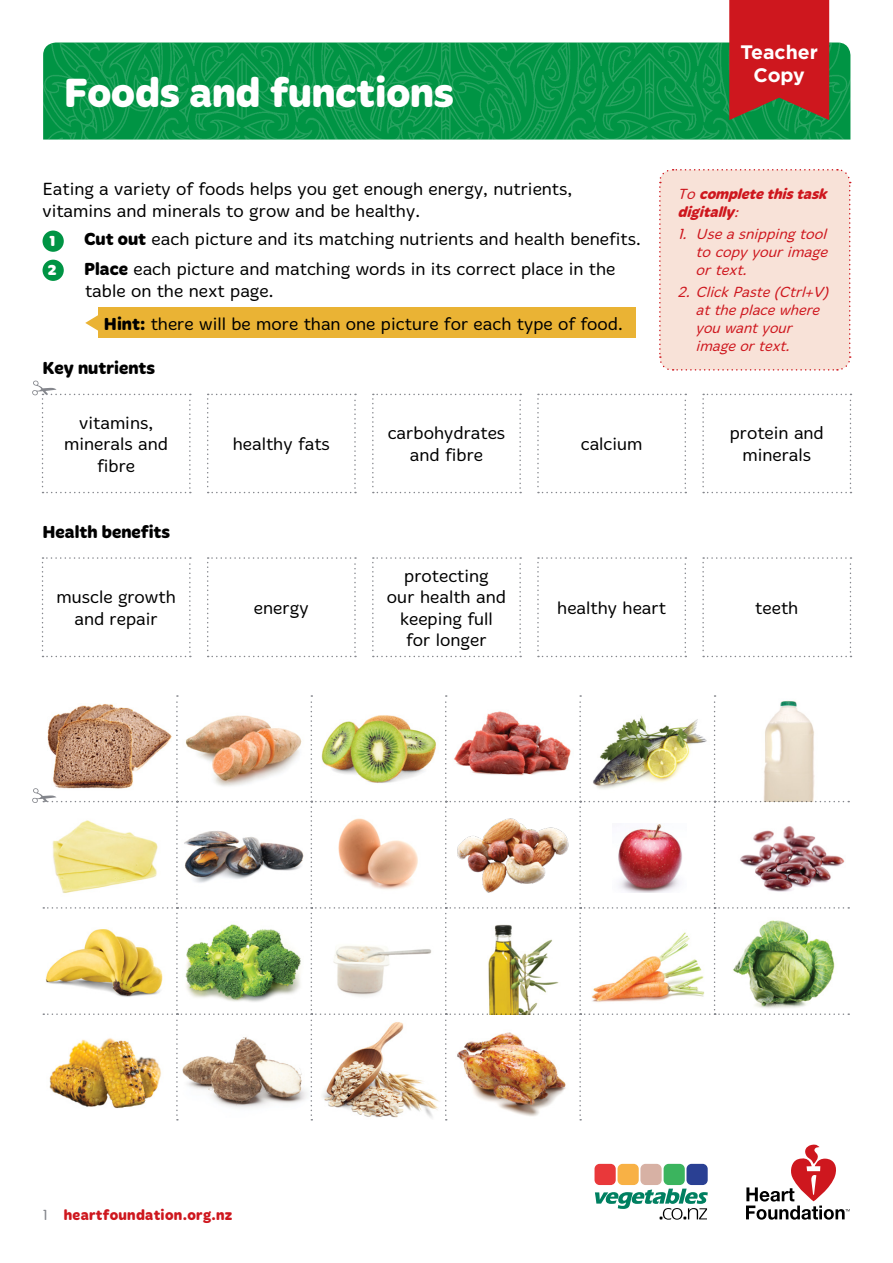
<style>
.page{position:relative;width:893px;height:1263px;background:#fff}
.page>*{position:absolute;margin:0;border:0;box-sizing:border-box;transform-origin:0 0}
.t1{font:700 42px "Merge";color:#fff}
.t2{font:700 19.5px/23.4px "Gotham";color:#fff;text-align:center}
.t3{font:300 18px/21.6px "Merge";color:#000;text-align:center}
.t4{font:700 18px "Merge";color:#000}
.t5{font:italic 300 15px/18px "Merge";color:#ce171e;text-align:justify}
.t6{font:italic 700 15px/18px "Merge";color:#ce171e}
.t7{font:700 15px "Merge";letter-spacing:.02em;color:#ce171e}
.t8{font:700 15px "Merge";color:#fff}
.s1{font-weight:700}
.s2{font-weight:300}
.s3{font-weight:300;color:#84868c}
</style>
<div class="page">
<svg style="left:746px;top:1144px;width:104px;height:76px"></svg>
<div style="left:686px;top:1164px;width:22px;height:21px;background:#2a4093;border-radius:5px"></div>
<div style="left:664px;top:1164px;width:21px;height:21px;background:#3bb45e;border-radius:5px"></div>
<div style="left:640px;top:1164px;width:22px;height:21px;background:#d7b1a4;border-radius:5px"></div>
<div style="left:617px;top:1164px;width:22px;height:21px;background:#f8b145;border-radius:5px"></div>
<div style="left:594px;top:1164px;width:22px;height:21px;background:#e9383a;border-radius:5px"></div>
<svg style="left:595px;top:1188px;width:113px;height:32px"></svg>
<img style="left:43px;top:43px;width:807px;height:97px">
<svg style="left:729px;top:0;width:100px;height:120px;background:#bb2322"></svg>
<div style="left:43px;top:231px;width:21px;height:21px;background:#009444;border-radius:50%"></div>
<div style="left:43px;top:260px;width:21px;height:21px;background:#009444;border-radius:50%"></div>
<svg style="left:42px;top:557px;width:149px;height:100px"></svg>
<svg style="left:207px;top:394px;width:149px;height:99px"></svg>
<svg style="left:207px;top:557px;width:149px;height:100px"></svg>
<svg style="left:372px;top:394px;width:149px;height:99px"></svg>
<svg style="left:372px;top:557px;width:149px;height:100px"></svg>
<svg style="left:537px;top:394px;width:149px;height:99px"></svg>
<svg style="left:537px;top:557px;width:149px;height:100px"></svg>
<svg style="left:702px;top:394px;width:149px;height:99px"></svg>
<svg style="left:702px;top:557px;width:149px;height:100px"></svg>
<img style="left:32px;top:695px;width:817px;height:425px">
<svg style="left:32px;top:381px;width:159px;height:112px"></svg>
<svg style="left:85px;top:315px;width:13px;height:16px"></svg>
<div style="left:98px;top:308px;width:537px;height:30px;background:#eab334"></div>
<div style="left:659px;top:169px;width:192px;height:202px;background:#f8e2d8"></div>
<h1 class="t1" style="left:64px;top:68px;width:392px">Foods and functions</h1>
<p class="t2" style="left:741px;top:40px;width:79px">Teacher<br>Copy</p>
<p class="t3" style="left:43px;top:178px;width:531px;text-align:left">Eating a variety of foods helps you get enough energy, nutrients, vitamins and minerals to grow and be healthy.</p>
<p class="t8" style="left:49px;top:233px;width:8px">1</p>
<p class="t3" style="left:84px;top:229px;width:558px"><span class="s1">Cut out</span> each picture and its matching nutrients and health benefits.</p>
<p class="t8" style="left:48px;top:262px;width:10px">2</p>
<p class="t3" style="left:84px;top:258px;width:533px;line-height:22.4px;text-align:left"><span class="s1">Place</span> each picture and matching words in its correct place in the table on the next page.</p>
<p class="t3" style="left:104px;top:314px;width:520px"><span class="s1">Hint:</span> there will be more than one picture for each type of food.</p>
<p class="t4" style="left:43px;top:358px;width:114px">Key nutrients</p>
<p class="t3" style="left:64px;top:412px;width:105px">vitamins, minerals and fibre</p>
<p class="t3" style="left:233px;top:434px;width:99px">healthy fats</p>
<p class="t3" style="left:388px;top:423px;width:119px">carbohydrates and fibre</p>
<p class="t3" style="left:581px;top:434px;width:63px">calcium</p>
<p class="t6" style="left:678px;top:185px;width:155px"><span class="s2">To</span>completethistask digitally<span class="s2">:</span></p>
<p class="t5" style="left:696px;top:225px;width:138px;text-indent:-18px">1. Useasnippingtool tocopyyourimage ortext.</p>
<p class="t5" style="left:696px;top:283px;width:139px;text-align:left;text-indent:-18px">2. ClickPaste(Ctrl+V) attheplacewhere youwantyour imageortext.</p>
<p class="t3" style="left:730px;top:423px;width:96px">protein and minerals</p>
<p class="t4" style="left:43px;top:521px;width:129px">Health benefits</p>
<p class="t3" style="left:57px;top:587px;width:121px">muscle growth and repair</p>
<p class="t3" style="left:254px;top:597px;width:56px">energy</p>
<p class="t3" style="left:387px;top:565px;width:120px">protecting<br>our health and keeping full for longer</p>
<p class="t3" style="left:557px;top:597px;width:110px">healthy heart</p>
<p class="t3" style="left:755px;top:597px;width:45px">teeth</p>
<p class="t7" style="left:43px;top:1207px;width:191px"><span class="s3">1</span> heartfoundation.org.nz</p>
</div>
